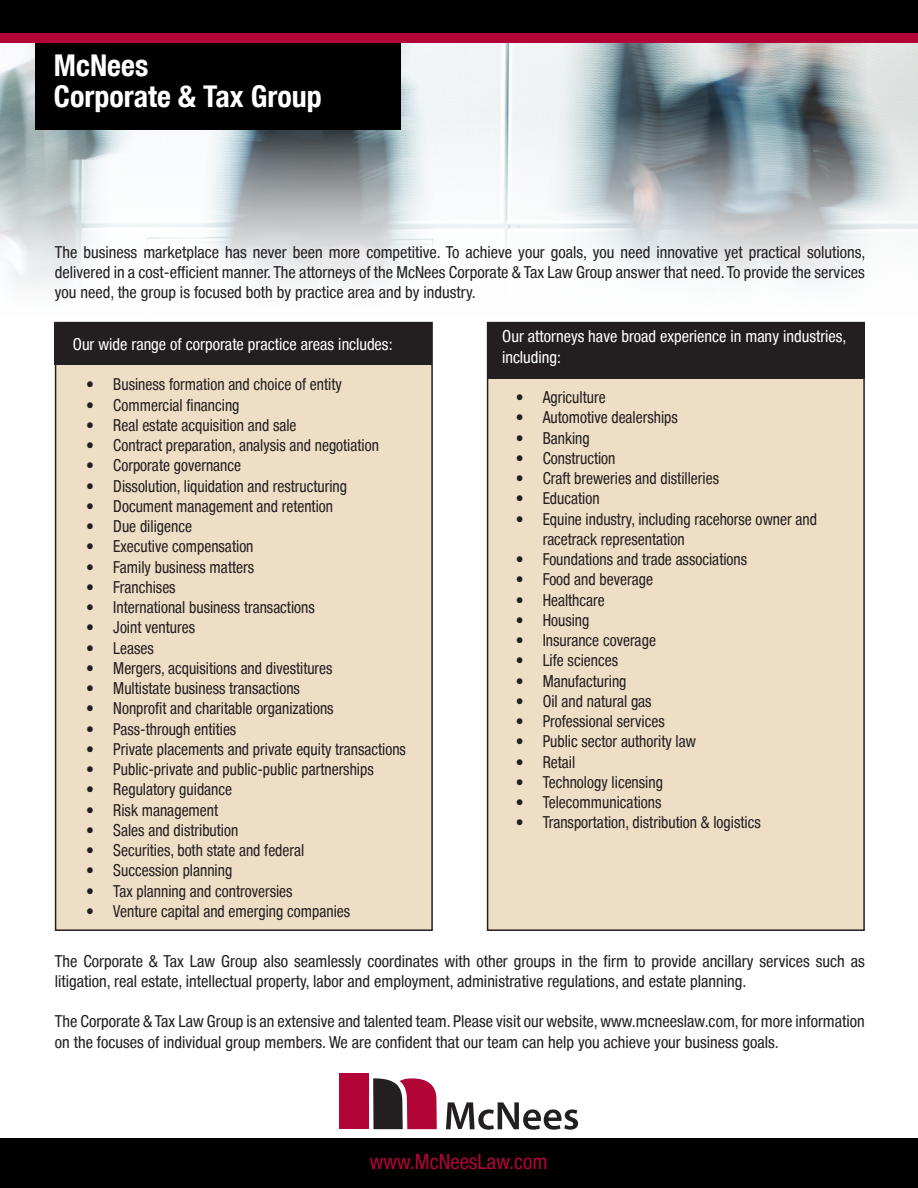
<style>
.page{position:relative;width:918px;height:1188px;background:#fff}
.page>*{position:absolute;margin:0;border:0;box-sizing:border-box;transform-origin:0 0}
.t1{font:700 condensed 30px/31.5px "Helvetica Neue Condensed";color:#fff}
.t2{font:condensed 21px "Helvetica Neue Condensed";color:#b30437}
.t3{font:condensed 16.5px/20.2px "Helvetica Neue Condensed";color:#231f20;scale:.95 1}
.t4{font:condensed 16.5px/20.2px "Helvetica Neue Condensed";color:#231f20}
.t5{font:condensed 16.5px/20.2px "Helvetica Neue Condensed";color:#fff}
</style>
<div class="page">
<div style="left:488px;top:323px;width:376px;height:607px;background:#efdec6"></div>
<div style="left:56px;top:323px;width:376px;height:607px;background:#efdec6"></div>
<div style="left:55px;top:323px;width:377px;height:42px;background:#231f20"></div>
<div style="left:487px;top:323px;width:377px;height:56px;background:#231f20"></div>
<img style="left:0;top:42px;width:918px;height:288px">
<div style="left:0;top:0;width:918px;height:38px;background:#000001"></div>
<div style="left:0;top:1138px;width:918px;height:50px;background:#000001"></div>
<div style="left:36px;top:42px;width:365px;height:88px;background:#000001"></div>
<div style="left:0;top:33px;width:918px;height:9px;background:#b30437"></div>
<svg style="left:446px;top:1102px;width:132px;height:28px"></svg>
<div style="left:340px;top:1074px;width:29px;height:55px;background:#b30437"></div>
<svg style="left:373px;top:1078px;width:64px;height:51px;background:#803047"></svg>
<p class="t1" style="left:54px;top:49px;width:270px">McNees<br>Corporate &amp; Tax Group</p>
<p class="t4" style="left:55px;top:242px;width:812px;text-align:justify">The business marketplace has never been more competitive. To achieve your goals, you need innovative yet practical solutions, delivered in a cost-efficient manner. The attorneys of the McNees Corporate &amp; Tax Law Group answer that need. To provide the services you need, the group is focused both by practice area and by industry.</p>
<p class="t5" style="left:73px;top:334px;width:321px">Our wide range of corporate practice areas includes:</p>
<p class="t3" style="left:86px;top:374px;width:270px">• Business formation and choice of entity</p>
<p class="t3" style="left:86px;top:394px;width:163px">• Commercial financing</p>
<p class="t3" style="left:86px;top:415px;width:223px">• Real estate acquisition and sale</p>
<p class="t3" style="left:86px;top:435px;width:310px">• Contract preparation, analysis and negotiation</p>
<p class="t3" style="left:86px;top:455px;width:164px">• Corporate governance</p>
<p class="t3" style="left:86px;top:475px;width:276px">• Dissolution, liquidation and restructuring</p>
<p class="t3" style="left:86px;top:496px;width:261px">• Document management and retention</p>
<p class="t3" style="left:86px;top:516px;width:113px">• Due diligence</p>
<p class="t3" style="left:86px;top:536px;width:178px">• Executive compensation</p>
<p class="t3" style="left:86px;top:556px;width:178px">• Family business matters</p>
<p class="t3" style="left:86px;top:577px;width:96px">• Franchises</p>
<p class="t3" style="left:86px;top:597px;width:242px">• International business transactions</p>
<p class="t3" style="left:86px;top:617px;width:116px">• Joint ventures</p>
<p class="t3" style="left:86px;top:637px;width:73px">• Leases</p>
<p class="t3" style="left:86px;top:658px;width:261px">• Mergers, acquisitions and divestitures</p>
<p class="t3" style="left:86px;top:678px;width:226px">• Multistate business transactions</p>
<p class="t3" style="left:86px;top:698px;width:262px">• Nonprofit and charitable organizations</p>
<p class="t3" style="left:86px;top:718px;width:159px">• Pass-through entities</p>
<p class="t3" style="left:86px;top:739px;width:338px">• Private placements and private equity transactions</p>
<p class="t3" style="left:86px;top:759px;width:304px">• Public-private and public-public partnerships</p>
<p class="t3" style="left:86px;top:779px;width:155px">• Regulatory guidance</p>
<p class="t3" style="left:86px;top:799px;width:140px">• Risk management</p>
<p class="t3" style="left:86px;top:820px;width:162px">• Sales and distribution</p>
<p class="t3" style="left:86px;top:840px;width:231px">• Securities, both state and federal</p>
<p class="t3" style="left:86px;top:860px;width:155px">• Succession planning</p>
<p class="t3" style="left:86px;top:880px;width:219px">• Tax planning and controversies</p>
<p class="t3" style="left:86px;top:901px;width:279px">• Venture capital and emerging companies</p>
<p class="t5" style="left:502px;top:326px;width:346px">Our attorneys have broad experience in many industries, including:</p>
<p class="t3" style="left:516px;top:387px;width:96px">• Agriculture</p>
<p class="t3" style="left:516px;top:407px;width:172px">• Automotive dealerships</p>
<p class="t3" style="left:516px;top:427px;width:79px">• Banking</p>
<p class="t3" style="left:516px;top:448px;width:107px">• Construction</p>
<p class="t3" style="left:516px;top:468px;width:216px">• Craft breweries and distilleries</p>
<p class="t3" style="left:516px;top:488px;width:90px">• Education</p>
<p class="t3" style="left:543px;top:508px;width:290px;text-indent:-27px">• Equine industry, including racehorse owner and racetrack representation</p>
<p class="t3" style="left:516px;top:549px;width:245px">• Foundations and trade associations</p>
<p class="t3" style="left:516px;top:569px;width:146px">• Food and beverage</p>
<p class="t3" style="left:516px;top:589px;width:95px">• Healthcare</p>
<p class="t3" style="left:516px;top:610px;width:79px">• Housing</p>
<p class="t3" style="left:516px;top:630px;width:149px">• Insurance coverage</p>
<p class="t3" style="left:516px;top:650px;width:109px">• Life sciences</p>
<p class="t3" style="left:516px;top:670px;width:118px">• Manufacturing</p>
<p class="t3" style="left:516px;top:691px;width:145px">• Oil and natural gas</p>
<p class="t3" style="left:516px;top:711px;width:158px">• Professional services</p>
<p class="t3" style="left:516px;top:731px;width:191px">• Public sector authority law</p>
<p class="t3" style="left:516px;top:751px;width:64px">• Retail</p>
<p class="t3" style="left:516px;top:772px;width:157px">• Technology licensing</p>
<p class="t3" style="left:516px;top:792px;width:155px">• Telecommunications</p>
<p class="t3" style="left:516px;top:812px;width:259px">• Transportation, distribution &amp; logistics</p>
<p class="t4" style="left:55px;top:951px;width:812px">The Corporate &amp; Tax Law Group also seamlessly coordinates with other groups in the firm to provide ancillary services such as litigation, real estate, intellectual property, labor and employment, administrative regulations, and estate planning.</p>
<p class="t4" style="left:55px;top:1011px;width:812px">The Corporate &amp; Tax Law Group is an extensive and talented team. Please visit our website, www.mcneeslaw.com, for more information on the focuses of individual group members. We are confident that our team can help you achieve your business goals.</p>
<p class="t2" style="left:370px;top:1149px;width:179px">www.McNeesLaw.com</p>
</div>
